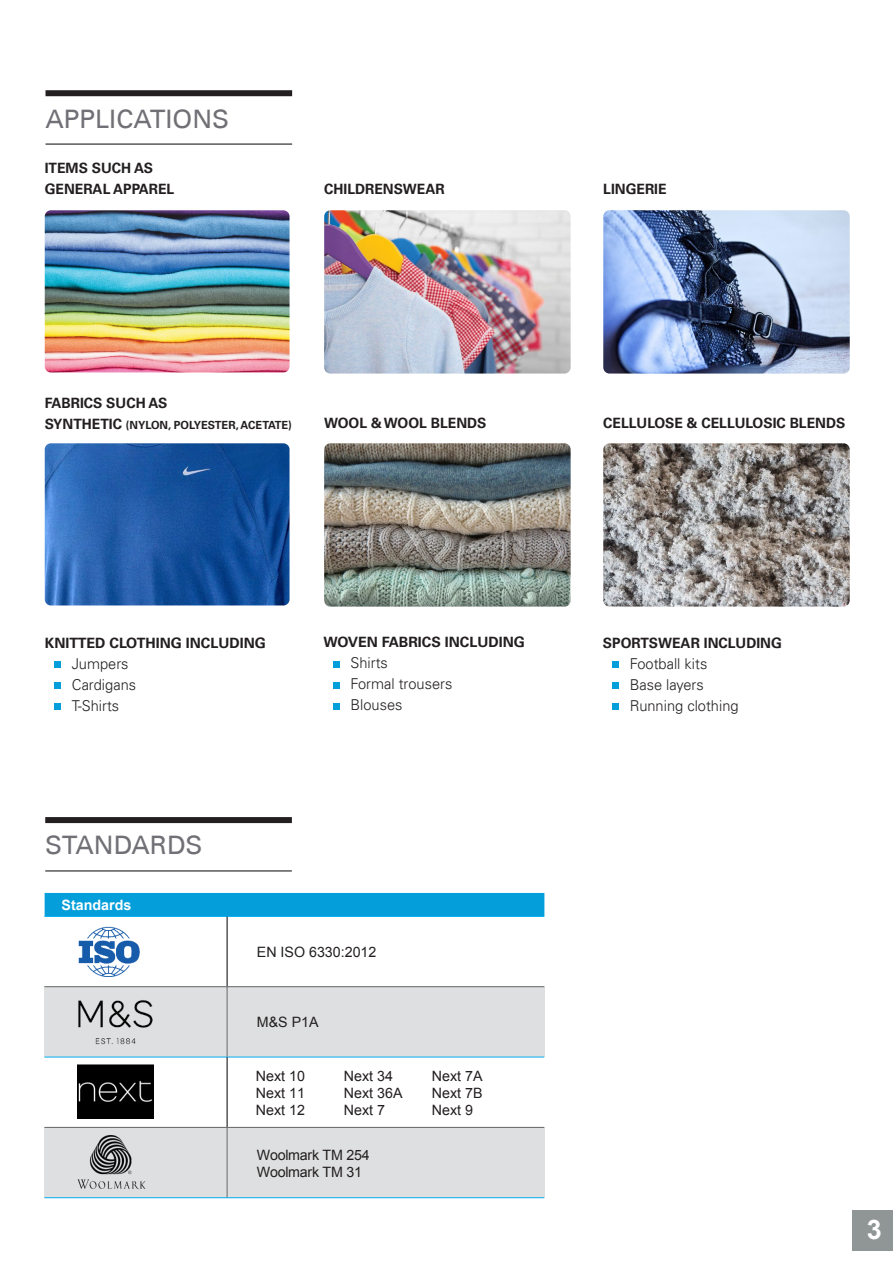
<style>
.page{position:relative;width:893px;height:1263px;background:#fff}
.page>*{position:absolute;margin:0;border:0;box-sizing:border-box;transform-origin:0 0}
.t1{font:700 27px "Arial";color:#fff}
.t2{font:25.5px "Univers LT";color:#717076}
.t3{font:300 15px/21px "Univers LT";color:#231f20}
.t4{font:700 14.25px "Univers LT";color:#231f20}
.t5{font:14.25px/17.1px "Arial";color:#231f20;text-align:justify}
.t6{font:14.25px/17.1px "Arial";letter-spacing:-.02em;color:#231f20}
.t7{font:700 14.25px "Arial";color:#fff}
.t8{font:700 11.25px "Univers LT";color:#231f20}
.s1{font-size:14.25px}
</style>
<div class="page">
<hr style="left:45px;top:870px;width:247px;height:1px;background:#231f20">
<div style="left:45px;top:817px;width:247px;height:6px;background:#231f20"></div>
<hr style="left:46px;top:144px;width:246px;height:1px;background:#231f20">
<div style="left:46px;top:90px;width:246px;height:6px;background:#231f20"></div>
<img style="left:603px;top:210px;width:247px;height:164px">
<div style="left:54px;top:661px;width:7px;height:6px;background:#049eda"></div>
<div style="left:54px;top:682px;width:7px;height:6px;background:#049eda"></div>
<div style="left:54px;top:703px;width:7px;height:6px;background:#049eda"></div>
<svg style="left:333px;top:661px;width:6px;height:6px"></svg>
<svg style="left:333px;top:682px;width:6px;height:6px"></svg>
<svg style="left:333px;top:703px;width:6px;height:6px"></svg>
<div style="left:612px;top:661px;width:7px;height:6px;background:#049eda"></div>
<div style="left:612px;top:682px;width:7px;height:6px;background:#049eda"></div>
<div style="left:612px;top:703px;width:7px;height:6px;background:#049eda"></div>
<img style="left:78px;top:926px;width:62px;height:51px">
<div style="left:45px;top:893px;width:499px;height:23px;background:#049fdb"></div>
<div style="left:227px;top:1127px;width:317px;height:71px;background:#dedfe0"></div>
<div style="left:45px;top:1127px;width:182px;height:71px;background:#dedfe0"></div>
<div style="left:227px;top:987px;width:317px;height:70px;background:#dedfe0"></div>
<div style="left:45px;top:987px;width:182px;height:70px;background:#dedfe0"></div>
<hr style="left:227px;top:987px;width:1px;height:70px;background:#666767">
<hr style="left:227px;top:1127px;width:1px;height:71px;background:#666767">
<hr style="left:44px;top:916px;width:183px;height:1px;background:#00aeef">
<hr style="left:227px;top:916px;width:317px;height:1px;background:#00aeef">
<hr style="left:227px;top:916px;width:1px;height:70px;background:#000">
<hr style="left:44px;top:986px;width:183px;height:1px;background:#666767">
<hr style="left:227px;top:986px;width:317px;height:1px;background:#666767">
<hr style="left:44px;top:1057px;width:183px;height:1px;background:#00aeef">
<hr style="left:227px;top:1057px;width:317px;height:1px;background:#00aeef">
<hr style="left:227px;top:1057px;width:1px;height:70px;background:#000">
<hr style="left:44px;top:1127px;width:183px;height:1px;background:#666767">
<hr style="left:227px;top:1127px;width:317px;height:1px;background:#666767">
<hr style="left:44px;top:1197px;width:183px;height:1px;background:#00aeef">
<hr style="left:227px;top:1197px;width:317px;height:1px;background:#00aeef">
<img style="left:65px;top:1126px;width:94px;height:73px">
<img style="left:77px;top:1064px;width:76px;height:54px">
<img style="left:78px;top:1000px;width:75px;height:45px">
<div style="left:852px;top:1211px;width:41px;height:40px;background:#909596"></div>
<img style="left:45px;top:443px;width:245px;height:162px">
<img style="left:324px;top:443px;width:247px;height:164px">
<img style="left:45px;top:210px;width:245px;height:162px">
<img style="left:324px;top:210px;width:247px;height:164px">
<img style="left:603px;top:443px;width:247px;height:164px">
<h2 class="t2" style="left:46px;top:103px;width:185px">APPLICATIONS</h2>
<p class="t4" style="left:45px;top:160px;width:110px">ITEMS SUCH AS</p>
<p class="t4" style="left:45px;top:180px;width:131px">GENERAL APPAREL</p>
<p class="t4" style="left:324px;top:180px;width:122px">CHILDRENSWEAR</p>
<p class="t4" style="left:603px;top:180px;width:65px">LINGERIE</p>
<p class="t4" style="left:45px;top:395px;width:124px">FABRICS SUCH AS</p>
<p class="t8" style="left:45px;top:419px;width:249px"><span class="s1">SYNTHETIC</span> (NYLON, POLYESTER, ACETATE)</p>
<p class="t4" style="left:324px;top:415px;width:164px">WOOL &amp; WOOL BLENDS</p>
<p class="t4" style="left:603px;top:415px;width:244px">CELLULOSE &amp; CELLULOSIC BLENDS</p>
<p class="t4" style="left:45px;top:634px;width:222px">KNITTED CLOTHING INCLUDING</p>
<p class="t3" style="left:72px;top:653px;width:66px">Jumpers<br>Cardigans<br>T-Shirts</p>
<h2 class="t2" style="left:45px;top:830px;width:159px">STANDARDS</h2>
<p class="t7" style="left:62px;top:895px;width:71px">Standards</p>
<p class="t4" style="left:323px;top:634px;width:203px">WOVEN FABRICS INCLUDING</p>
<p class="t3" style="left:350px;top:652px;width:103px">Shirts<br>Formal trousers<br>Blouses</p>
<p class="t5" style="left:257px;top:943px;width:121px">EN ISO 6330:2012</p>
<p class="t5" style="left:257px;top:1014px;width:63px">M&amp;S P1A</p>
<p class="t5" style="left:256px;top:1068px;width:51px">Next 10<br>Next 11<br>Next 12</p>
<p class="t5" style="left:344px;top:1068px;width:60px;text-align:left">Next 34<br>Next 36A<br>Next 7</p>
<p class="t5" style="left:432px;top:1068px;width:52px">Next 7A Next 7B Next 9</p>
<p class="t6" style="left:257px;top:1147px;width:114px">Woolmark TM 254<br>Woolmark TM 31</p>
<p class="t4" style="left:603px;top:634px;width:180px">SPORTSWEAR INCLUDING</p>
<p class="t3" style="left:630px;top:653px;width:110px">Football kits<br>Base layers<br>Running clothing</p>
<h1 class="t1" style="left:866px;top:1211px;width:18px">32</h1>
</div>
